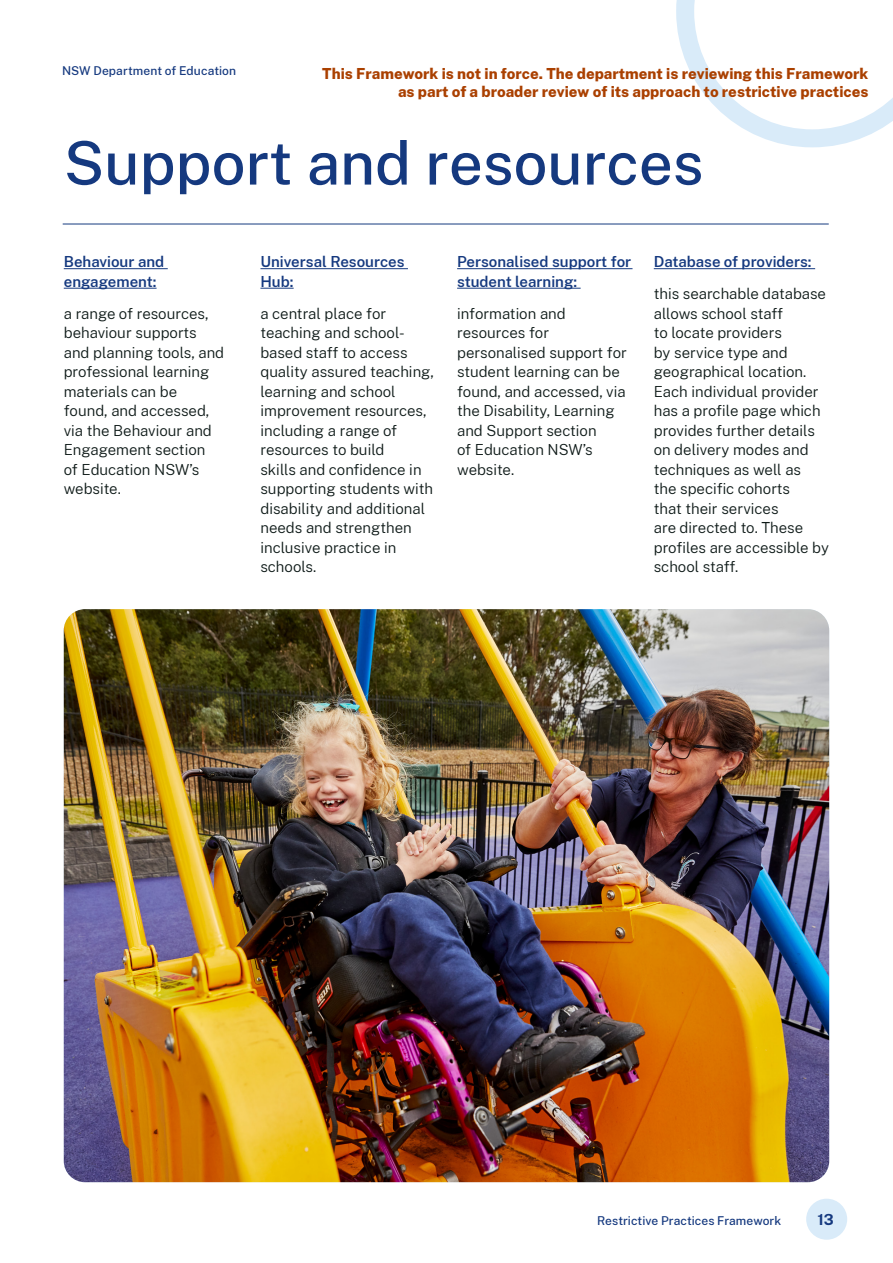
<style>
.page{position:relative;width:893px;height:1263px;background:#fff}
.page>*{position:absolute;margin:0;border:0;box-sizing:border-box;transform-origin:0 0}
.Heading_1__H1{font:500 60px "Public Sans";color:#15397f}
.Body{font:300 15px/19.5px "Public Sans";color:#0e1a18}
.t1{font:800 15px/18px "Public Sans";color:#aa4000;text-align:right}
.Body-2{font:600 15px/19.5px "Public Sans";color:#15397f}
.t2{font:700 15px "Public Sans";color:#15397f}
.t3{font:500 12px "Public Sans";letter-spacing:.005em;color:#15397f}
</style>
<div class="page">
<img style="left:64px;top:609px;width:765px;height:573px">
<hr style="left:63px;top:224px;width:766px;height:1px;background:#15397f">
<div style="left:806px;top:1199px;width:41px;height:41px;background:#d9ebf9;border-radius:50%"></div>
<hr style="left:64px;top:268px;width:104px;height:1px;background:#15397f">
<hr style="left:64px;top:288px;width:93px;height:1px;background:#15397f">
<hr style="left:260px;top:268px;width:148px;height:1px;background:#15397f">
<hr style="left:260px;top:288px;width:34px;height:1px;background:#15397f">
<hr style="left:457px;top:268px;width:175px;height:1px;background:#15397f">
<hr style="left:457px;top:288px;width:124px;height:1px;background:#15397f">
<hr style="left:654px;top:268px;width:161px;height:1px;background:#15397f">
<svg style="left:676px;top:0;width:217px;height:147px"></svg>
<p class="t3" style="left:62px;top:62px;width:176px">NSW Department of Education</p>
<p class="t1" style="left:322px;top:63px;width:548px">This Framework is not in force. The department is reviewing this Framework as part of a broader review of its approach to restrictive practices</p>
<h1 class="Heading_1__H1" style="left:64px;top:120px;width:641px">Support and resources</h1>
<p class="Body-2" style="left:64px;top:251px;width:102px">Behaviour and engagement:</p>
<p class="Body" style="left:64px;top:303px;width:162px">a range of resources, behaviour supports and planning tools, and professional learning materials can be found, and accessed, via the Behaviour and<br>Engagement section<br>of Education NSW’s website.</p>
<p class="Body-2" style="left:260px;top:251px;width:146px">Universal Resources<br>Hub:</p>
<p class="Body" style="left:260px;top:303px;width:175px">a central place for teaching and school&shy;based staff to access quality assured teaching, learning and school improvement resources, including a range of resources to build<br>skills and confidence in supporting students with disability and additional needs and strengthen inclusive practice in schools.</p>
<p class="Body-2" style="left:457px;top:251px;width:176px">Personalised support for student learning:</p>
<p class="Body" style="left:457px;top:303px;width:171px">information and resources for personalised support for student learning can be found, and accessed, via the Disability, Learning and Support section<br>of Education NSW’s website.</p>
<p class="Body-2" style="left:654px;top:251px;width:159px">Database of providers:</p>
<p class="Body" style="left:654px;top:284px;width:177px">this searchable database allows school staff<br>to locate providers<br>by service type and geographical location.<br>Each individual provider has a profile page which provides further details on delivery modes and techniques as well as<br>the specific cohorts<br>that their services<br>are directed to. These profiles are accessible by school staff.</p>
<p class="t3" style="left:597px;top:1212px;width:186px">Restrictive Practices Framework</p>
<p class="t2" style="left:817px;top:1208px;width:18px">13</p>
</div>
